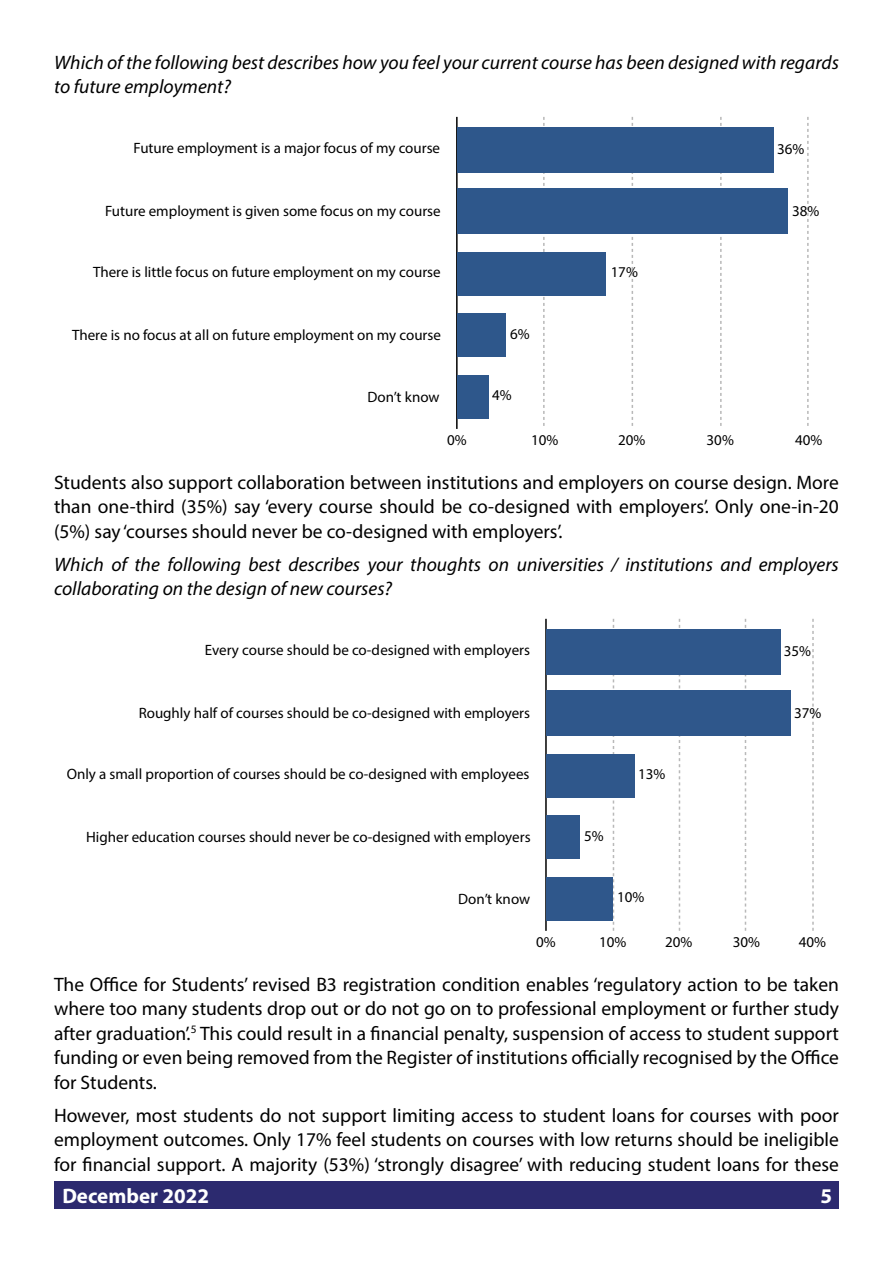
<style>
.page{position:relative;width:893px;height:1263px;background:#fff}
.page>*{position:absolute;margin:0;border:0;box-sizing:border-box;transform-origin:0 0}
.t1{font:700 21px "Myriad Pro";color:#fff}
.t2{font:19.5px/24.5px "Myriad Pro";color:#000;text-align:justify}
.t3{font:italic 19.5px/24.5px "Myriad Pro";color:#000}
.t4{font:15px "Myriad Pro";color:#000}
</style>
<div class="page">
<svg style="left:543px;top:117px;width:2px;height:309px"></svg>
<svg style="left:632px;top:117px;width:1px;height:309px"></svg>
<svg style="left:720px;top:117px;width:2px;height:309px"></svg>
<svg style="left:807px;top:117px;width:2px;height:309px"></svg>
<hr style="left:456px;top:118px;width:2px;height:310px;background:#000">
<div style="left:458px;top:127px;width:316px;height:45px;background:#2e578b"></div>
<div style="left:458px;top:189px;width:330px;height:45px;background:#2e578b"></div>
<div style="left:458px;top:252px;width:148px;height:43px;background:#2e578b"></div>
<div style="left:458px;top:313px;width:48px;height:44px;background:#2e578b"></div>
<div style="left:458px;top:375px;width:31px;height:43px;background:#2e578b"></div>
<svg style="left:613px;top:619px;width:1px;height:312px"></svg>
<svg style="left:679px;top:619px;width:1px;height:312px"></svg>
<svg style="left:745px;top:619px;width:1px;height:312px"></svg>
<svg style="left:812px;top:619px;width:2px;height:312px"></svg>
<hr style="left:545px;top:619px;width:2px;height:311px;background:#000">
<div style="left:547px;top:629px;width:234px;height:45px;background:#2f578b"></div>
<div style="left:547px;top:691px;width:244px;height:45px;background:#2f578b"></div>
<div style="left:547px;top:754px;width:88px;height:43px;background:#2f578b"></div>
<div style="left:547px;top:815px;width:33px;height:44px;background:#2f578b"></div>
<div style="left:547px;top:877px;width:66px;height:43px;background:#2f578b"></div>
<div style="left:54px;top:1182px;width:785px;height:27px;background:#2c2a6f"></div>
<p class="t3" style="left:54px;top:50px;width:786px">Which of the following best describes how you feel your current course has been designed with regards to future employment?</p>
<p class="t4" style="left:134px;top:139px;width:308px">Future employment is a major focus of my course</p>
<p class="t4" style="left:777px;top:140px;width:29px">36%</p>
<p class="t4" style="left:105px;top:202px;width:337px">Future employment is given some focus on my course</p>
<p class="t4" style="left:792px;top:202px;width:29px">38%</p>
<p class="t4" style="left:93px;top:263px;width:349px">There is little focus on future employment on my course</p>
<p class="t4" style="left:611px;top:263px;width:29px">17%</p>
<p class="t4" style="left:72px;top:326px;width:370px">There is no focus at all on future employment on my course</p>
<p class="t4" style="left:510px;top:325px;width:21px">6%</p>
<p class="t4" style="left:368px;top:388px;width:73px">Don’t know</p>
<p class="t4" style="left:492px;top:386px;width:21px">4%</p>
<p class="t4" style="left:447px;top:431px;width:21px">0%</p>
<p class="t4" style="left:531px;top:431px;width:29px">10%</p>
<p class="t4" style="left:618px;top:431px;width:29px">20%</p>
<p class="t4" style="left:707px;top:431px;width:29px">30%</p>
<p class="t4" style="left:795px;top:431px;width:29px">40%</p>
<p class="t2" style="left:54px;top:470px;width:786px">Students also support collaboration between institutions and employers on course design. More than one-third (35%) say ‘every course should be co-designed with employers’. Only one-in-20 (5%) say ‘courses should never be co-designed with employers’.</p>
<p class="t3" style="left:54px;top:551px;width:786px">Which of the following best describes your thoughts on universities / institutions and employers collaborating on the design of new courses?</p>
<p class="t4" style="left:205px;top:640px;width:327px">Every course should be co-designed with employers</p>
<p class="t4" style="left:784px;top:642px;width:29px">35%</p>
<p class="t4" style="left:139px;top:703px;width:393px">Roughly half of courses should be co-designed with employers</p>
<p class="t4" style="left:794px;top:703px;width:29px">37%</p>
<p class="t4" style="left:67px;top:765px;width:464px">Only a small proportion of courses should be co-designed with employees</p>
<p class="t4" style="left:638px;top:765px;width:29px">13%</p>
<p class="t4" style="left:86px;top:828px;width:446px">Higher education courses should never be co-designed with employers</p>
<p class="t4" style="left:584px;top:826px;width:21px">5%</p>
<p class="t4" style="left:458px;top:889px;width:74px">Don’t know</p>
<p class="t4" style="left:617px;top:888px;width:29px">10%</p>
<p class="t4" style="left:536px;top:933px;width:21px">0%</p>
<p class="t4" style="left:599px;top:933px;width:29px">10%</p>
<p class="t4" style="left:665px;top:933px;width:29px">20%</p>
<p class="t4" style="left:733px;top:933px;width:29px">30%</p>
<p class="t4" style="left:799px;top:933px;width:29px">40%</p>
<p class="t2" style="left:54px;top:972px;width:786px">The Office for Students’ revised B3 registration condition enables ‘regulatory action to be taken where too many students drop out or do not go on to professional employment or further study after graduation’.<sup>5</sup> This could result in a financial penalty, suspension of access to student support funding or even being removed from the Register of institutions officially recognised by the Office for Students.</p>
<p class="t2" style="left:54px;top:1102px;width:786px">However, most students do not support limiting access to student loans for courses with poor employment outcomes. Only 17% feel students on courses with low returns should be ineligible for financial support. A majority (53%) ‘strongly disagree’ with reducing student loans for these</p>
<p class="t1" style="left:62px;top:1182px;width:148px">December 2022</p>
<p class="t1" style="left:821px;top:1182px;width:13px">5</p>
</div>
